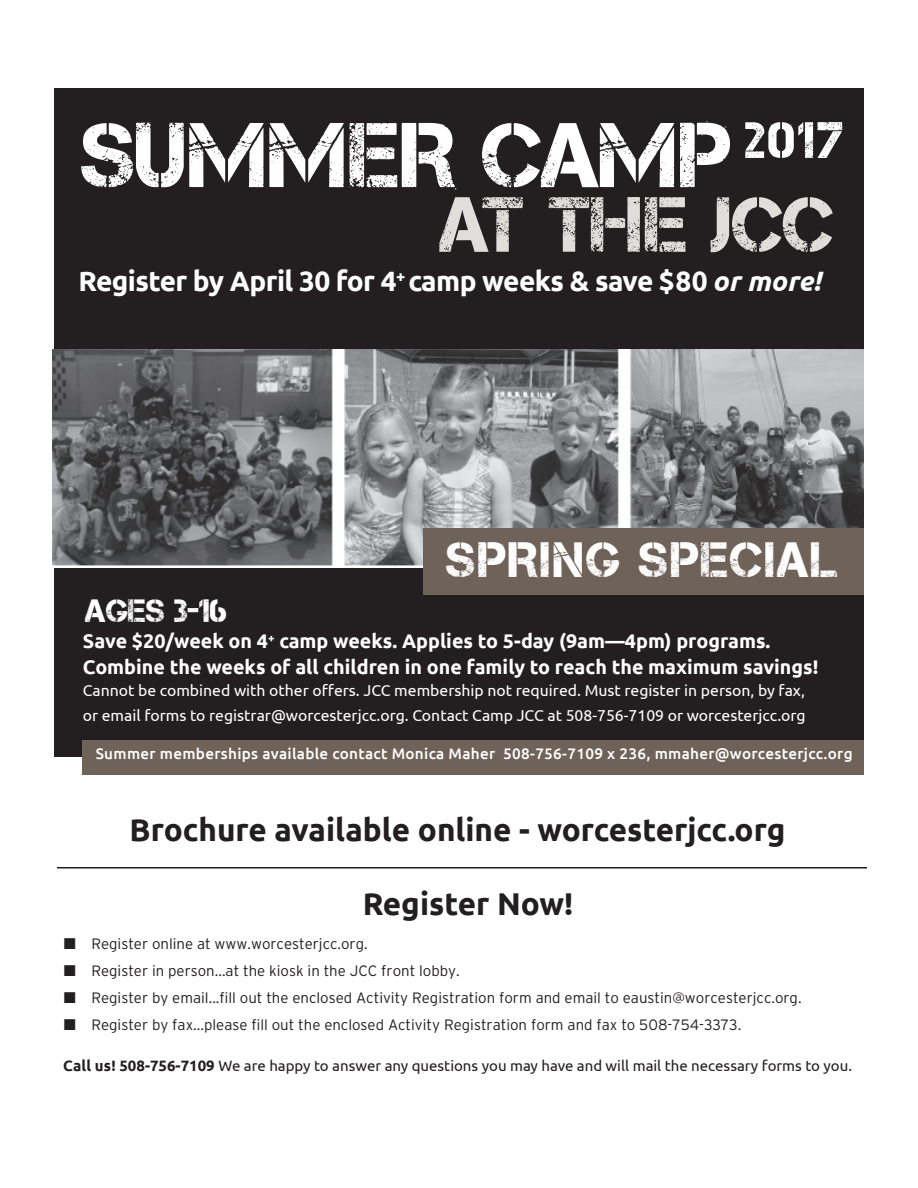
<style>
.page{position:relative;width:918px;height:1188px;background:#fff}
.page>*{position:absolute;margin:0;border:0;box-sizing:border-box;transform-origin:0 0}
.t1{font:91.5px "Captureit";letter-spacing:.02em;color:#fff}
.t2{font:78px "Captureit";color:#e1ddda}
.t3{font:51px "Captureit";color:#fff}
.t4{font:49.5px "Captureit";letter-spacing:.04em;color:#fff}
.t5{font:32.25px "Captureit";color:#fff}
.t6{font:700 31.5px "Ubuntu";color:#231f20}
.t7{font:700 28.05px "Ubuntu";letter-spacing:-.02em;color:#fff}
.t8{font:700 19.65px/25.7px "Ubuntu";color:#fff}
.t9{font:15.75px/25.7px "Ubuntu";color:#fff}
.t10{font:500 15.3px "Ubuntu";letter-spacing:.02em;color:#fff}
.t11{font:300 15px/27px "Interstate";color:#231f20}
.t12{font:15px "Ubuntu";color:#231f20}
.s1{font-style:italic}
.s2{font-weight:700}
</style>
<div class="page">
<hr style="left:57px;top:867px;width:810px;height:1px;background:#231f20">
<div style="left:54px;top:88px;width:810px;height:484px;background:#231f20"></div>
<div style="left:54px;top:569px;width:810px;height:188px;background:#231f20"></div>
<div style="left:82px;top:741px;width:782px;height:34px;background:#6f6259"></div>
<img style="left:52px;top:349px;width:812px;height:218px">
<div style="left:423px;top:528px;width:441px;height:66px;background:#6f6259"></div>
<h1 class="t1" style="left:81px;top:104px;width:653px">SUMMER CAMP</h1>
<h3 class="t3" style="left:745px;top:112px;width:100px">2017</h3>
<h2 class="t2" style="left:439px;top:181px;width:345px">AT THE JCC</h2>
<h3 class="t7" style="left:79px;top:264px;width:744px">Register by April 30 for 4<sup>+</sup> camp weeks &amp; save $80 <span class="s1">or more!</span></h3>
<h3 class="t5" style="left:85px;top:593px;width:144px">AGES 3-16</h3>
<h3 class="t4" style="left:446px;top:532px;width:394px">SPRING SPECIAL</h3>
<h3 class="t8" style="left:83px;top:628px;width:737px">Save $20/week on 4<sup>+</sup> camp weeks. Applies to 5-day (9am—4pm) programs.<br>Combine the weeks of all children in one family to reach the maximum savings!</h3>
<p class="t9" style="left:83px;top:677px;width:724px">Cannot be combined with other offers. JCC membership not required. Must register in person, by fax, or email forms to registrar@worcesterjcc.org. Contact Camp JCC at 508-756-7109 or worcesterjcc.org</p>
<p class="t10" style="left:96px;top:744px;width:758px">Summer memberships available contact Monica Maher 508-756-7109 x 236, mmaher@worcesterjcc.org</p>
<h3 class="t6" style="left:130px;top:810px;width:657px">Brochure available online - worcesterjcc.org</h3>
<h3 class="t6" style="left:363px;top:885px;width:212px">Register Now!</h3>
<p class="t11" style="left:91px;top:930px;width:712px">Register online at www.worcesterjcc.org.<br>Register in person...at the kiosk in the JCC front lobby.<br>Register by email...fill out the enclosed Activity Registration form and email to eaustin@worcesterjcc.org.<br>Register by fax...please fill out the enclosed Activity Registration form and fax to 508-754-3373.</p>
<p class="t12" style="left:63px;top:1056px;width:791px"><span class="s2">Call us! 508-756-7109</span> We are happy to answer any questions you may have and will mail the necessary forms to you.</p>
</div>
